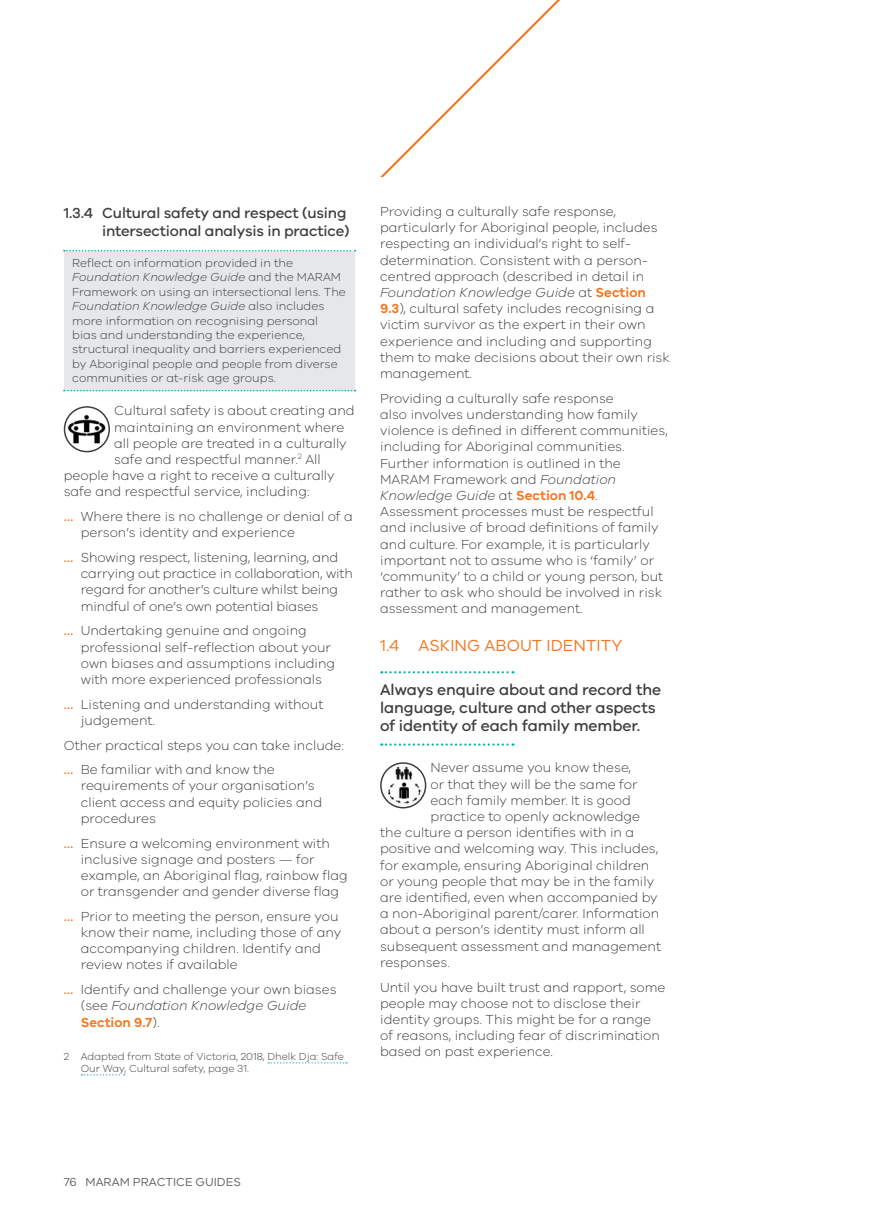
<style>
.page{position:relative;width:893px;height:1212px;background:#fff}
.page>*{position:absolute;margin:0;border:0;box-sizing:border-box;transform-origin:0 0}
.t1{font:16.5px "VIC";letter-spacing:.005em;color:#f47721}
.Intro{font:500 15.75px/18px "VIC";letter-spacing:-.005em;color:#3e3e3f}
.t2{font:500 15px/18px "VIC";letter-spacing:-.01em;color:#3e3e3f;text-align:right}
.Body{font:300 13.5px/16.2px "VIC";color:#3e3e3f}
.Grey_box{font:300 12px/14.4px "VIC";color:#3e3e3f}
.t3{font:12px "VIC";color:#636366}
.Footnote{font:300 10.5px/12px "VIC";color:#3e3e3f}
.s1{font-style:italic}
.s2{font-weight:500;color:#f47721}
.s3{font-weight:600;color:#f47721}
</style>
<div class="page">
<div style="left:64px;top:251px;width:291px;height:140px;background:#e6e7e9"></div>
<svg style="left:64px;top:390px;width:292px;height:1px"></svg>
<svg style="left:64px;top:250px;width:292px;height:1px"></svg>
<svg style="left:268px;top:1062px;width:79px;height:1px"></svg>
<svg style="left:82px;top:1074px;width:43px;height:1px"></svg>
<svg style="left:381px;top:671px;width:133px;height:2px"></svg>
<svg style="left:381px;top:743px;width:133px;height:3px"></svg>
<svg style="left:380px;top:0;width:180px;height:177px"></svg>
<img style="left:65px;top:407px;width:44px;height:45px;border-radius:22px">
<div style="left:64px;top:406px;width:46px;height:46px;border:2px solid #3e3e3f;border-radius:50%"></div>
<img style="left:381px;top:763px;width:45px;height:45px;border-radius:22px">
<div style="left:380px;top:762px;width:46px;height:46px;border:2px solid #3e3e3f;border-radius:50%"></div>
<p class="t2" style="left:64px;top:203px;width:287px">1.3.4 Cultural safety and respect (using intersectional analysis in practice)</p>
<p class="Grey_box" style="left:72px;top:255px;width:275px">Reflect on information provided in the <span class="s1">Foundation Knowledge Guide</span> and the MARAM Framework on using an intersectional lens. The <span class="s1">Foundation Knowledge Guide</span> also includes more information on recognising personal<br>bias and understanding the experience, structural inequality and barriers experienced by Aboriginal people and people from diverse communities or at-risk age groups.</p>
<p class="Body" style="left:114px;top:402px;width:242px">Cultural safety is about creating and</p>
<p class="Body" style="left:114px;top:418px;width:232px">maintaining an environment where</p>
<p class="Body" style="left:114px;top:435px;width:234px">all people are treated in a culturally</p>
<p class="Body" style="left:114px;top:451px;width:208px">safe and respectful manner.<sup>2</sup> All</p>
<p class="Body" style="left:64px;top:467px;width:272px">people have a right to receive a culturally</p>
<p class="Body" style="left:64px;top:483px;width:247px">safe and respectful service, including:</p>
<p class="Body" style="left:81px;top:508px;width:274px;text-indent:-17px"><span class="s2">…</span> Where there is no challenge or denial of a person’s identity and experience</p>
<p class="Body" style="left:81px;top:549px;width:274px;text-indent:-17px"><span class="s2">…</span> Showing respect, listening, learning, and carrying out practice in collaboration, with regard for another’s culture whilst being mindful of one’s own potential biases</p>
<p class="Body" style="left:81px;top:622px;width:256px;text-indent:-17px"><span class="s2">…</span> Undertaking genuine and ongoing professional self-reflection about your own biases and assumptions including with more experienced professionals</p>
<p class="Body" style="left:81px;top:695px;width:244px;text-indent:-17px"><span class="s2">…</span> Listening and understanding without judgement.</p>
<p class="Body" style="left:64px;top:736px;width:282px">Other practical steps you can take include:</p>
<p class="Body" style="left:81px;top:761px;width:243px;text-indent:-17px"><span class="s2">…</span> Be familiar with and know the requirements of your organisation’s client access and equity policies and procedures</p>
<p class="Body" style="left:81px;top:834px;width:268px;text-indent:-17px"><span class="s2">…</span> Ensure a welcoming environment with inclusive signage and posters — for example, an Aboriginal flag, rainbow flag or transgender and gender diverse flag</p>
<p class="Body" style="left:81px;top:908px;width:262px;text-indent:-17px"><span class="s2">…</span> Prior to meeting the person, ensure you know their name, including those of any accompanying children. Identify and review notes if available</p>
<p class="Body" style="left:81px;top:981px;width:257px;text-indent:-17px"><span class="s2">…</span> Identify and challenge your own biases (see <span class="s1">Foundation Knowledge Guide<br></span><span class="s3">Section 9.7</span>).</p>
<p class="Footnote" style="left:81px;top:1050px;width:265px;text-indent:-17px">2 Adapted from State of Victoria, 2018, Dhelk Dja: Safe<br>Our Way, Cultural safety, page 31.</p>
<p class="Body" style="left:380px;top:203px;width:291px">Providing a culturally safe response, particularly for Aboriginal people, includes respecting an individual’s right to self&shy;determination. Consistent with a person&shy;centred approach (described in detail in <span class="s1">Foundation Knowledge Guide</span> at <span class="s3">Section 9.3</span>), cultural safety includes recognising a victim survivor as the expert in their own experience and including and supporting them to make decisions about their own risk management.</p>
<p class="Body" style="left:380px;top:390px;width:289px">Providing a culturally safe response<br>also involves understanding how family violence is defined in different communities, including for Aboriginal communities.<br>Further information is outlined in the MARAM Framework and <span class="s1">Foundation Knowledge Guide</span> at <span class="s3">Section 10.4</span>.<br>Assessment processes must be respectful and inclusive of broad definitions of family and culture. For example, it is particularly important not to assume who is ‘family’ or ‘community’ to a child or young person, but rather to ask who should be involved in risk assessment and management.</p>
<p class="t1" style="left:380px;top:636px;width:244px">1.4 ASKING ABOUT IDENTITY</p>
<p class="Intro" style="left:380px;top:680px;width:283px">Always enquire about and record the language, culture and other aspects of identity of each family member.</p>
<p class="Body" style="left:431px;top:759px;width:202px">Never assume you know these,</p>
<p class="Body" style="left:431px;top:775px;width:208px">or that they will be the same for</p>
<p class="Body" style="left:431px;top:792px;width:202px">each family member. It is good</p>
<p class="Body" style="left:431px;top:808px;width:211px">practice to openly acknowledge</p>
<p class="Body" style="left:380px;top:824px;width:256px">the culture a person identifies with in a</p>
<p class="Body" style="left:380px;top:840px;width:280px">positive and welcoming way. This includes,</p>
<p class="Body" style="left:380px;top:856px;width:271px">for example, ensuring Aboriginal children</p>
<p class="Body" style="left:380px;top:873px;width:276px">or young people that may be in the family</p>
<p class="Body" style="left:380px;top:889px;width:279px">are identified, even when accompanied by</p>
<p class="Body" style="left:380px;top:905px;width:281px">a non-Aboriginal parent/carer. Information</p>
<p class="Body" style="left:380px;top:921px;width:266px">about a person’s identity must inform all</p>
<p class="Body" style="left:380px;top:937px;width:282px">subsequent assessment and management</p>
<p class="Body" style="left:380px;top:954px;width:71px">responses.</p>
<p class="Body" style="left:380px;top:978px;width:287px">Until you have built trust and rapport, some people may choose not to disclose their identity groups. This might be for a range of reasons, including fear of discrimination based on past experience.</p>
<p class="t3" style="left:64px;top:1175px;width:179px">76 MARAM PRACTICE GUIDES</p>
</div>
